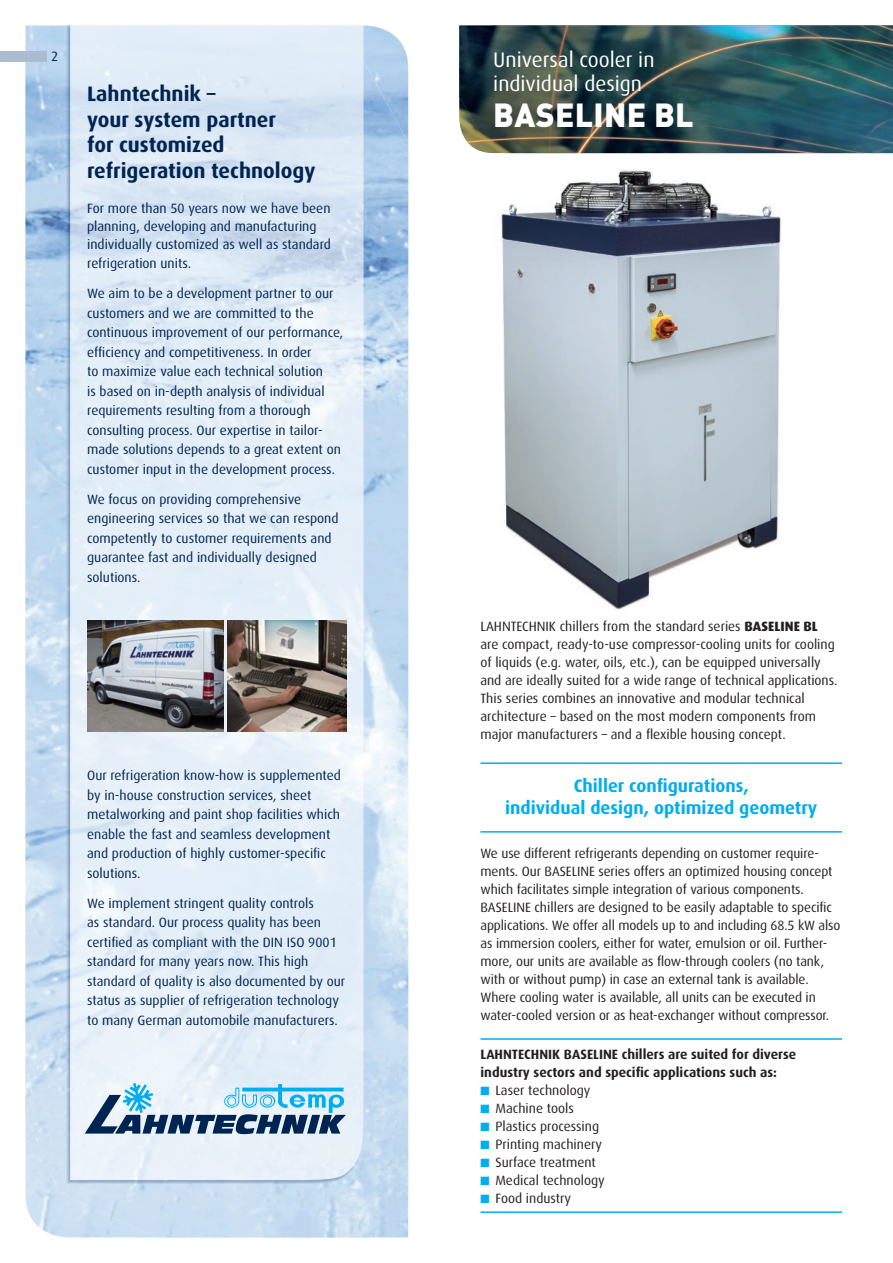
<style>
.page{position:relative;width:893px;height:1263px;background:#fff}
.page>*{position:absolute;margin:0;border:0;box-sizing:border-box;transform-origin:0 0}
.t1{font:900 33px "DIN";letter-spacing:.01em;color:#fff}
.t2{font:700 21px/25.5px "Dax";color:#002451}
.t3{font:21px/24px "Dax";color:#fff}
.t4{font:700 18px/22.5px "Dax";color:#00aeef;text-align:center}
.t5{font:13.5px/19.5px "Dax";color:#002451}
.t6{font:13.5px/18px "Dax";letter-spacing:-.005em;color:#231f20}
.t7{font:700 13.5px/18px "Dax";color:#231f20}
.s1{font-weight:800}
.s2{color:#00aeef}
</style>
<div class="page">
<img style="left:459px;top:26px;width:434px;height:127px">
<svg style="left:26px;top:26px;width:382px;height:1211px;background:#bed6ed"></svg>
<svg style="left:70px;top:25px;width:294px;height:1156px;background:#e1ecf6"></svg>
<svg style="left:85px;top:1095px;width:261px;height:39px;background:#7c91aa"></svg>
<img style="left:124px;top:1084px;width:29px;height:29px">
<img style="left:224px;top:1084px;width:122px;height:28px">
<hr style="left:480px;top:762px;width:362px;height:2px;background:#00aeef">
<hr style="left:480px;top:831px;width:362px;height:1px;background:#00aeef">
<hr style="left:480px;top:1038px;width:362px;height:2px;background:#00aeef">
<hr style="left:480px;top:1211px;width:362px;height:2px;background:#00aeef">
<div style="left:0;top:51px;width:47px;height:11px;background:#abbcd0"></div>
<img style="left:87px;top:621px;width:136px;height:110px">
<img style="left:227px;top:621px;width:120px;height:110px">
<img style="left:501px;top:169px;width:280px;height:441px">
<p class="t5" style="left:51px;top:47px;width:9px">2</p>
<h2 class="t2" style="left:87px;top:81px;width:230px">Lahntechnik –<br>your system partner<br>for customized refrigeration technology</h2>
<p class="t5" style="left:87px;top:199px;width:245px;line-height:18px">For more than 50 years now we have been planning, developing and manufacturing individually customized as well as standard</p>
<p class="t5" style="left:87px;top:254px;width:106px">refrigeration units.</p>
<p class="t5" style="left:87px;top:284px;width:258px">We aim to be a development partner to our customers and we are committed to the continuous improvement of our performance, efficiency and competitiveness. In order<br>to maximize value each technical solution<br>is based on in-depth analysis of individual requirements resulting from a thorough consulting process. Our expertise in tailor&shy;made solutions depends to a great extent on customer input in the development process.</p>
<p class="t5" style="left:87px;top:490px;width:253px">We focus on providing comprehensive engineering services so that we can respond competently to customer requirements and guarantee fast and individually designed solutions.</p>
<p class="t5" style="left:87px;top:766px;width:255px">Our refrigeration know-how is supplemented by in-house construction services, sheet metalworking and paint shop facilities which enable the fast and seamless development and production of highly customer-specific solutions.</p>
<p class="t5" style="left:87px;top:893px;width:260px">We implement stringent quality controls<br>as standard. Our process quality has been certified as compliant with the DIN ISO 9001 standard for many years now. This high standard of quality is also documented by our status as supplier of refrigeration technology to many German automobile manufacturers.</p>
<h2 class="t3" style="left:493px;top:48px;width:163px">Universal cooler in individual design</h2>
<h1 class="t1" style="left:493px;top:93px;width:202px">BASELINE BL</h1>
<p class="t6" style="left:480px;top:618px;width:358px">LAHNTECHNIK chillers from the standard series <span class="s1">BASELINE BL </span>are compact, ready-to-use compressor-cooling units for cooling of liquids (e.g. water, oils, etc.), can be equipped universally and are ideally suited for a wide range of technical applications.<br>This series combines an innovative and modular technical architecture – based on the most modern components from major manufacturers – and a flexible housing concept.</p>
<h3 class="t4" style="left:505px;top:774px;width:314px">Chiller configurations,<br>individual design, optimized geometry</h3>
<p class="t6" style="left:480px;top:844px;width:361px">We use different refrigerants depending on customer require&shy;ments. Our BASELINE series offers an optimized housing concept which facilitates simple integration of various components.<br>BASELINE chillers are designed to be easily adaptable to specific applications. We offer all models up to and including 68.5 kW also as immersion coolers, either for water, emulsion or oil. Further&shy;more, our units are available as flow-through coolers (no tank, with or without pump) in case an external tank is available.<br>Where cooling water is available, all units can be executed in water-cooled version or as heat-exchanger without compressor.</p>
<p class="t7" style="left:480px;top:1045px;width:317px">LAHNTECHNIK BASELINE chillers are suited for diverse industry sectors and specific applications such as:</p>
<p class="t6" style="left:480px;top:1081px;width:111px"><span class="s2">■</span> Laser technology</p>
<p class="t6" style="left:480px;top:1099px;width:95px"><span class="s2">■</span> Machine tools</p>
<p class="t6" style="left:480px;top:1117px;width:120px"><span class="s2">■</span> Plastics processing</p>
<p class="t6" style="left:480px;top:1135px;width:123px"><span class="s2">■</span> Printing machinery</p>
<p class="t6" style="left:480px;top:1153px;width:117px"><span class="s2">■</span> Surface treatment</p>
<p class="t6" style="left:480px;top:1171px;width:126px"><span class="s2">■</span> Medical technology</p>
<p class="t6" style="left:480px;top:1189px;width:92px"><span class="s2">■</span> Food industry</p>
</div>
